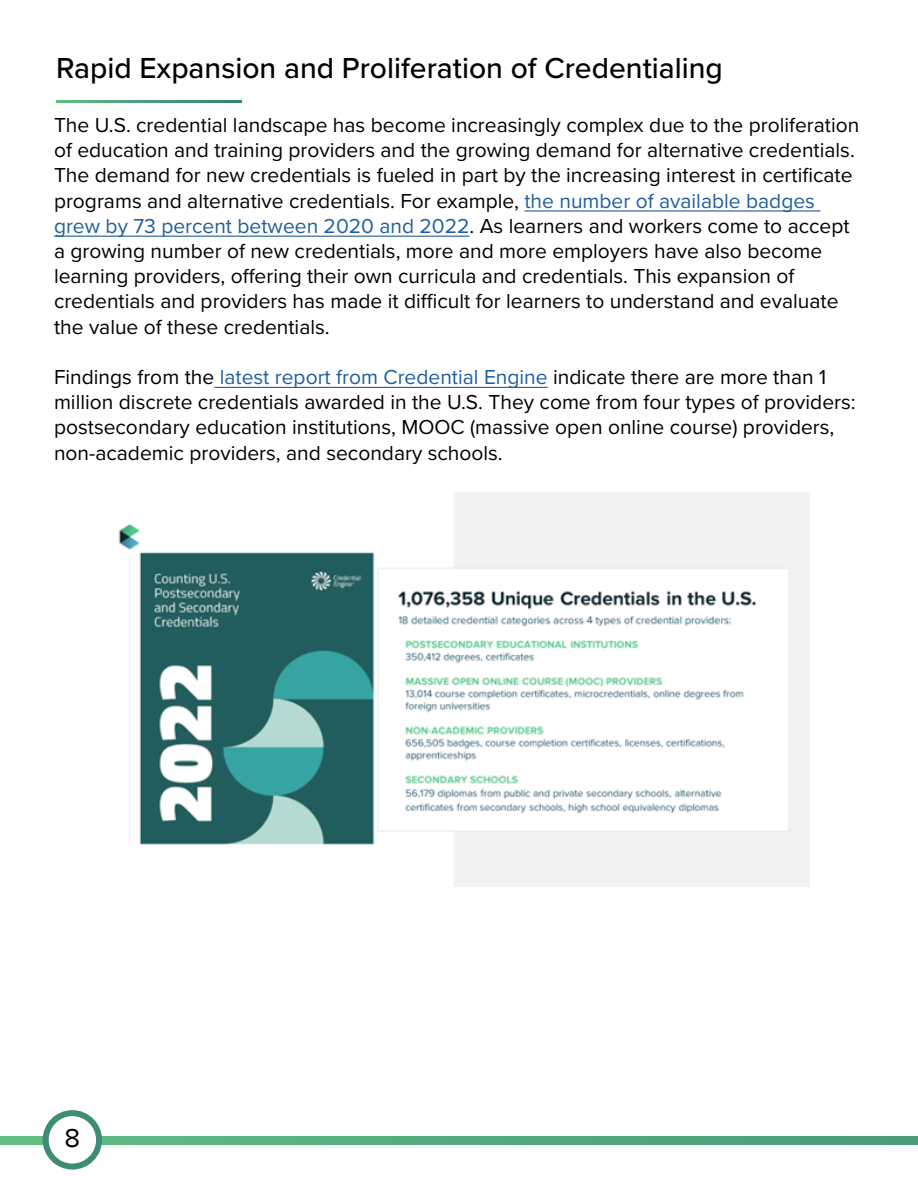
<style>
.page{position:relative;width:918px;height:1188px;background:#fff}
.page>*{position:absolute;margin:0;border:0;box-sizing:border-box;transform-origin:0 0}
.t1{font:500 30px "Proxima Nova";color:#000}
.t2{font:27px "Proxima Nova";color:#000}
.t3{font:21px/25.2px "Proxima Nova";color:#000}
.s1{color:#215e9e}
</style>
<div class="page">
<svg style="left:0;top:1136px;width:918px;height:9px;background:#54aa7f"></svg>
<div style="left:46px;top:1113px;width:53px;height:54px;background:#fff;border-radius:50%"></div>
<div style="left:43px;top:1110px;width:59px;height:60px;border:6px solid #3e8c76;border-radius:50%"></div>
<img style="left:118px;top:492px;width:692px;height:394px">
<hr style="left:524px;top:210px;width:296px;height:2px;background:#215e9e">
<hr style="left:54px;top:236px;width:416px;height:1px;background:#215e9e">
<hr style="left:214px;top:387px;width:334px;height:1px;background:#215e9e">
<svg style="left:56px;top:101px;width:185px;height:2px"></svg>
<h1 class="t1" style="left:56px;top:45px;width:668px">Rapid Expansion and Proliferation of Credentialing</h1>
<p class="t3" style="left:54px;top:112px;width:807px">The U.S. credential landscape has become increasingly complex due to the proliferation of education and training providers and the growing demand for alternative credentials.<br>The demand for new credentials is fueled in part by the increasing interest in certificate programs and alternative credentials. For example, <span class="s1">the number of available badges grew by 73 percent between 2020 and 2022</span>. As learners and workers come to accept a growing number of new credentials, more and more employers have also become learning providers, offering their own curricula and credentials. This expansion of credentials and providers has made it difficult for learners to understand and evaluate the value of these credentials.</p>
<p class="t3" style="left:54px;top:364px;width:803px">Findings from the <span class="s1">latest report from Credential Engine</span> indicate there are more than 1 million discrete credentials awarded in the U.S. They come from four types of providers: postsecondary education institutions, MOOC (massive open online course) providers, non-academic providers, and secondary schools.</p>
<p class="t2" style="left:65px;top:1118px;width:17px">8</p>
</div>
